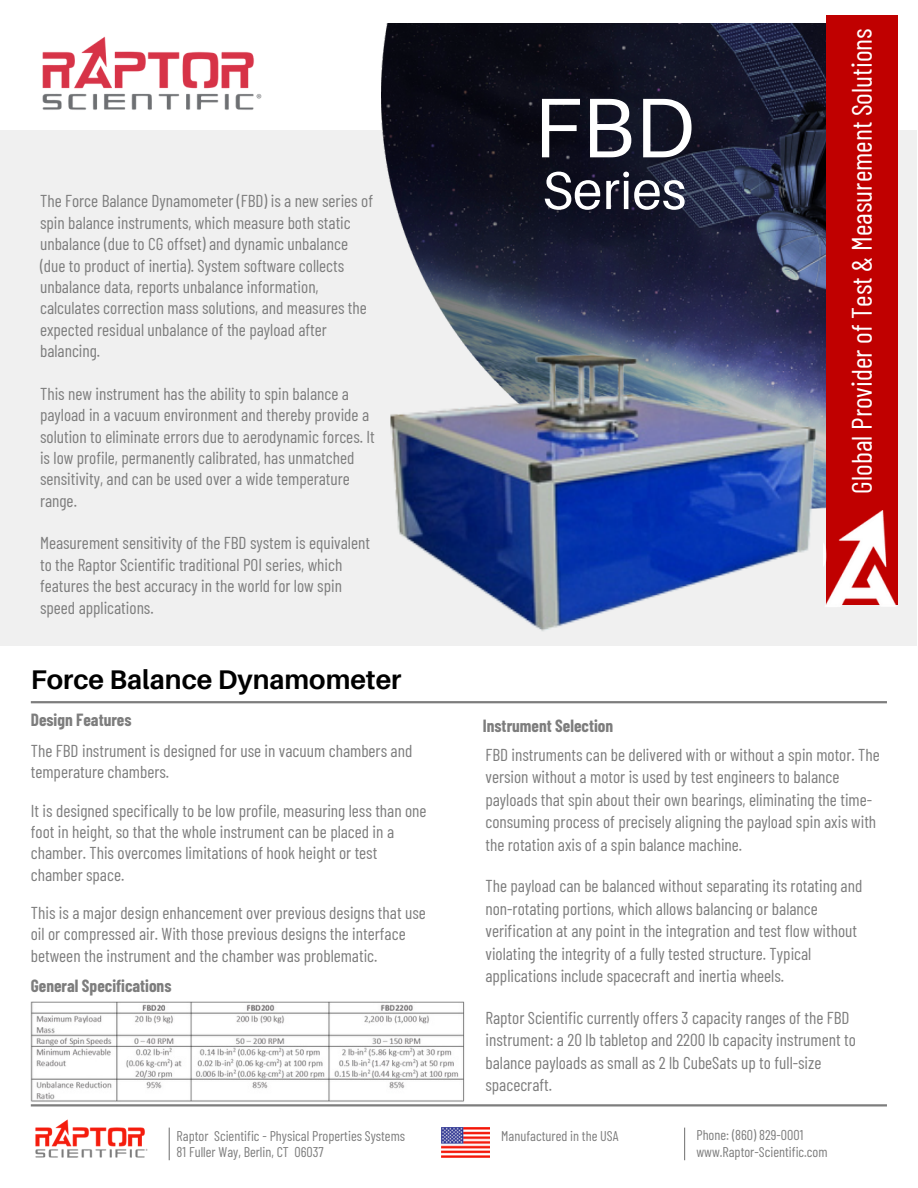
<style>
.page{position:relative;width:918px;height:1188px;background:#fff}
.page>*{position:absolute;margin:0;border:0;box-sizing:border-box;transform-origin:0 0}
.t1{font:84.75px "Aileron";color:#fff}
.t2{font:53.25px "Aileron";color:#fff}
.t3{font:28.2px "Barlow Condensed";color:#fff}
.t4{font:700 27px "Aileron";color:#000}
.t5{font:17.25px/21.3px "Barlow Condensed";color:#7d7d7d}
.t6{font:700 17.25px "Barlow Condensed";color:#7d7d7d}
.t7{font:14.1px/16.8px "Barlow Condensed";color:#7d7d7d}
</style>
<div class="page">
<div style="left:0;top:130px;width:917px;height:516px;background:#f0f0f0"></div>
<img style="left:381px;top:23px;width:445px;height:222px">
<img style="left:35px;top:1120px;width:113px;height:38px">
<hr style="left:31px;top:701px;width:856px;height:2px;background:#7d7d7d">
<hr style="left:31px;top:1104px;width:856px;height:2px;background:#7d7d7d">
<img style="left:441px;top:1128px;width:48px;height:30px">
<hr style="left:169px;top:1128px;width:1px;height:32px;background:#7d7d7d">
<hr style="left:684px;top:1128px;width:1px;height:32px;background:#7d7d7d">
<img style="left:42px;top:36px;width:220px;height:74px">
<div style="left:826px;top:15px;width:72px;height:589px;background:#c00000"></div>
<img style="left:843px;top:510px;width:55px;height:97px">
<img style="left:31px;top:1002px;width:434px;height:100px">
<img style="left:361px;top:245px;width:482px;height:459px">
<p class="t5" style="left:40px;top:190px;width:335px">The Force Balance Dynamometer (FBD) is a new series of spin balance instruments, which measure both static unbalance (due to CG offset) and dynamic unbalance (due to product of inertia). System software collects unbalance data, reports unbalance information, calculates correction mass solutions, and measures the expected residual unbalance of the payload after balancing.</p>
<p class="t5" style="left:40px;top:382px;width:336px">This new instrument has the ability to spin balance a payload in a vacuum environment and thereby provide a solution to eliminate errors due to aerodynamic forces. It is low profile, permanently calibrated, has unmatched sensitivity, and can be used over a wide temperature range.</p>
<p class="t5" style="left:40px;top:532px;width:331px">Measurement sensitivity of the FBD system is equivalent to the Raptor Scientific traditional POI series, which features the best accuracy in the world for low spin speed applications.</p>
<h3 class="t4" style="left:31px;top:663px;width:372px">Force Balance Dynamometer</h3>
<p class="t6" style="left:31px;top:709px;width:102px">Design Features</p>
<p class="t5" style="left:31px;top:739px;width:383px">The FBD instrument is designed for use in vacuum chambers and temperature chambers.</p>
<p class="t5" style="left:31px;top:799px;width:397px">It is designed specifically to be low profile, measuring less than one foot in height, so that the whole instrument can be placed in a chamber. This overcomes limitations of hook height or test chamber space.</p>
<p class="t5" style="left:31px;top:901px;width:397px">This is a major design enhancement over previous designs that use oil or compressed air. With those previous designs the interface between the instrument and the chamber was problematic.</p>
<p class="t6" style="left:31px;top:975px;width:142px">General Specifications</p>
<h1 class="t1" style="left:533px;top:75px;width:163px">FBD</h1>
<h2 class="t2" style="left:542px;top:157px;width:146px">Series</h2>
<h3 class="t3" style="left:844px;top:494px;width:467px;rotate:-90deg">Global Provider of Test &amp; Measurement Solutions</h3>
<p class="t6" style="left:483px;top:715px;width:132px">Instrument Selection</p>
<p class="t5" style="left:485px;top:743px;width:396px;line-height:22.5px">FBD instruments can be delivered with or without a spin motor. The version without a motor is used by test engineers to balance payloads that spin about their own bearings, eliminating the time&shy;consuming process of precisely aligning the payload spin axis with the rotation axis of a spin balance machine.</p>
<p class="t5" style="left:485px;top:874px;width:378px;line-height:22.5px">The payload can be balanced without separating its rotating and non-rotating portions, which allows balancing or balance verification at any point in the integration and test flow without violating the integrity of a fully tested structure. Typical applications include spacecraft and inertia wheels.</p>
<p class="t5" style="left:485px;top:1006px;width:372px;line-height:22.5px">Raptor Scientific currently offers 3 capacity ranges of the FBD instrument: a 20 lb tabletop and 2200 lb capacity instrument to balance payloads as small as 2 lb CubeSats up to full-size spacecraft.</p>
<p class="t7" style="left:177px;top:1127px;width:230px">Raptor Scientific - Physical Properties Systems<br>81 Fuller Way, Berlin, CT 06037</p>
<p class="t7" style="left:501px;top:1127px;width:119px">Manufactured in the USA</p>
<p class="t7" style="left:696px;top:1126px;width:133px">Phone: (860) 829-0001 www.Raptor-Scientific.com</p>
</div>
